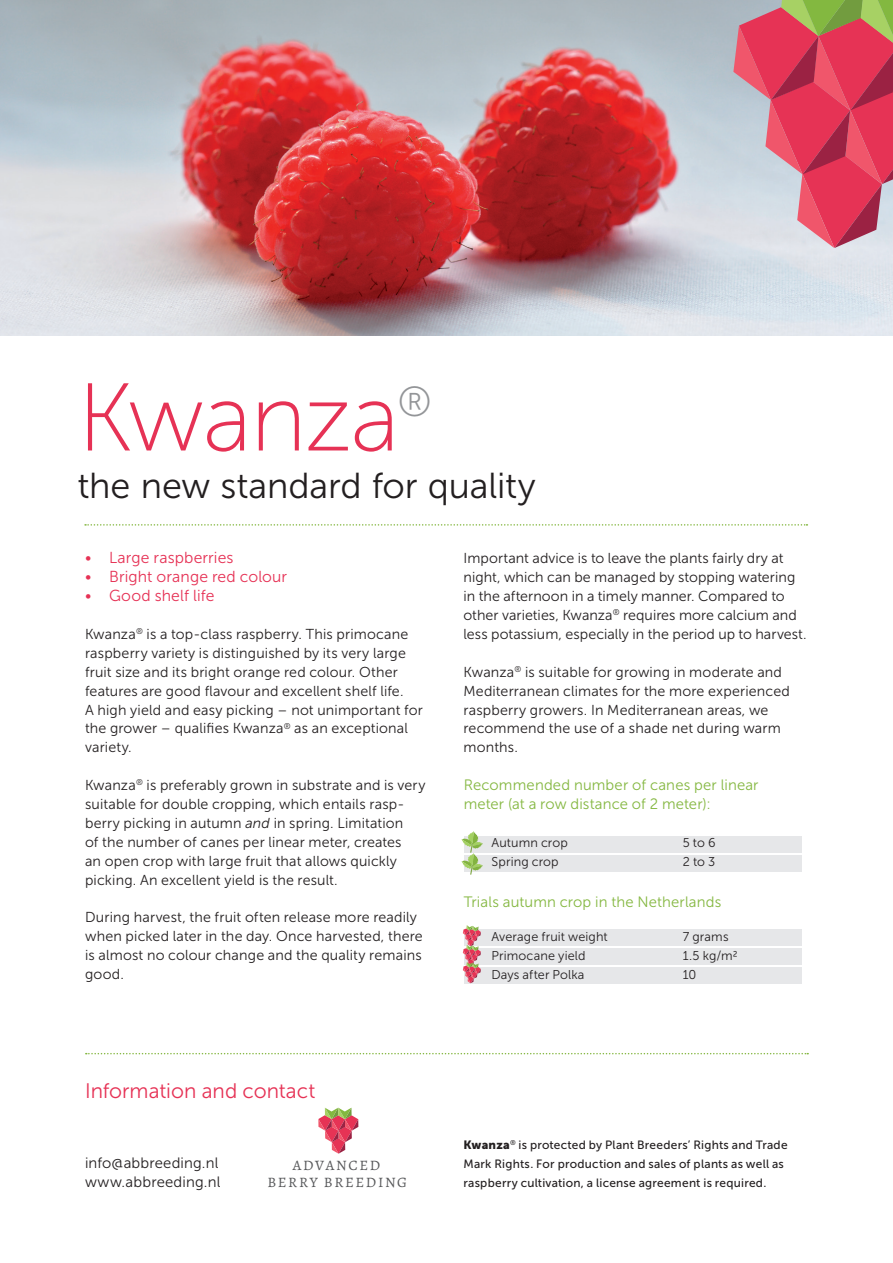
<style>
.page{position:relative;width:893px;height:1263px;background:#fff}
.page>*{position:absolute;margin:0;border:0;box-sizing:border-box;transform-origin:0 0}
.t1{font:96px "Museo Sans 100";letter-spacing:-.02em;color:#e63255}
.t2{font:42px "Museo Sans 100";color:#939598}
.t3{font:36px "Museo Sans 300";letter-spacing:-.005em;color:#231f20}
.Platte_tekst{font:21px "Museo Sans 300";color:#e63255}
.Platte_tekst-2{font:15.9px "Museo Sans 300";letter-spacing:.01em;color:#e63255}
.Platte_tekst-3{font:15px/18.9px "Museo Sans 300";letter-spacing:.01em;color:#84b740}
.Platte_tekst-4{font:15px "Museo Sans 300";letter-spacing:.01em;color:#231f20}
.Platte_tekst-5{font:14.4px/18.9px "Museo Sans 300";letter-spacing:.01em;color:#231f20}
.t4{font:14.4px/17.2px "Alegreya SC";letter-spacing:.11em;color:#57585a;text-align:center}
.Platte_tekst-6{font:12.75px "Museo Sans 300";letter-spacing:.01em;color:#231f20}
.Platte_tekst-7{font:12px/18.9px "Museo Sans 500";letter-spacing:.02em;color:#231f20}
.s1{font-style:italic}
.s2{font-family:"Museo Sans 900"}
</style>
<div class="page">
<img style="left:0;top:0;width:893px;height:336px">
<svg style="left:85px;top:524px;width:722px;height:2px"></svg>
<svg style="left:86px;top:1053px;width:722px;height:1px"></svg>
<svg style="left:733px;top:0;width:160px;height:248px"></svg>
<div style="left:464px;top:836px;width:337px;height:17px;background:#e6e7e9"></div>
<div style="left:464px;top:855px;width:337px;height:16px;background:#e6e7e9"></div>
<div style="left:464px;top:929px;width:337px;height:17px;background:#e6e7e9"></div>
<div style="left:464px;top:948px;width:337px;height:16px;background:#e6e7e9"></div>
<div style="left:464px;top:967px;width:337px;height:16px;background:#e6e7e9"></div>
<svg style="left:463px;top:925px;width:18px;height:58px"></svg>
<svg style="left:461px;top:831px;width:22px;height:44px"></svg>
<svg style="left:318px;top:1107px;width:40px;height:47px"></svg>
<p class="t1" style="left:78px;top:367px;width:323px">Kwanza</p>
<p class="t2" style="left:397px;top:379px;width:37px">®</p>
<p class="t3" style="left:78px;top:466px;width:460px">the new standard for quality</p>
<p class="Platte_tekst-2" style="left:85px;top:549px;width:150px">• Large raspberries</p>
<p class="Platte_tekst-2" style="left:85px;top:568px;width:204px">• Bright orange red colour</p>
<p class="Platte_tekst-2" style="left:85px;top:587px;width:131px">• Good shelf life</p>
<p class="Platte_tekst-5" style="left:85px;top:625px;width:339px">Kwanza<sup>®</sup> is a top-class raspberry. This primocane raspberry variety is distinguished by its very large fruit size and its bright orange red colour. Other features are good flavour and excellent shelf life.<br>A high yield and easy picking – not unimportant for the grower – qualifies Kwanza<sup>®</sup> as an exceptional variety.</p>
<p class="Platte_tekst-5" style="left:85px;top:776px;width:342px">Kwanza<sup>®</sup> is preferably grown in substrate and is very suitable for double cropping, which entails rasp&shy;berry picking in autumn <span class="s1">and</span> in spring. Limitation<br>of the number of canes per linear meter, creates<br>an open crop with large fruit that allows quickly picking. An excellent yield is the result.</p>
<p class="Platte_tekst-5" style="left:85px;top:908px;width:339px">During harvest, the fruit often release more readily when picked later in the day. Once harvested, there is almost no colour change and the quality remains good.</p>
<p class="Platte_tekst-5" style="left:463px;top:549px;width:345px">Important advice is to leave the plants fairly dry at night, which can be managed by stopping watering in the afternoon in a timely manner. Compared to other varieties, Kwanza<sup>®</sup> requires more calcium and less potassium, especially in the period up to harvest.</p>
<p class="Platte_tekst-5" style="left:463px;top:662px;width:328px">Kwanza<sup>®</sup> is suitable for growing in moderate and Mediterranean climates for the more experienced raspberry growers. In Mediterranean areas, we recommend the use of a shade net during warm months.</p>
<p class="Platte_tekst-3" style="left:464px;top:776px;width:296px">Recommended number of canes per linear meter (at a row distance of 2 meter):</p>
<p class="Platte_tekst-6" style="left:491px;top:835px;width:78px">Autumn crop</p>
<p class="Platte_tekst-6" style="left:683px;top:835px;width:34px">5 to 6</p>
<p class="Platte_tekst-6" style="left:491px;top:854px;width:69px">Spring crop</p>
<p class="Platte_tekst-6" style="left:683px;top:854px;width:34px">2 to 3</p>
<p class="Platte_tekst-3" style="left:464px;top:892px;width:259px">Trials autumn crop in the Netherlands</p>
<p class="Platte_tekst-6" style="left:491px;top:930px;width:118px">Average fruit weight</p>
<p class="Platte_tekst-6" style="left:683px;top:930px;width:47px">7 grams</p>
<p class="Platte_tekst-6" style="left:491px;top:949px;width:96px">Primocane yield</p>
<p class="Platte_tekst-6" style="left:683px;top:949px;width:56px">1.5 kg/m2</p>
<p class="Platte_tekst-6" style="left:491px;top:968px;width:94px">Days after Polka</p>
<p class="Platte_tekst-6" style="left:683px;top:968px;width:15px">10</p>
<p class="Platte_tekst" style="left:85px;top:1079px;width:232px">Information and contact</p>
<p class="Platte_tekst-4" style="left:85px;top:1155px;width:135px">info@abbreeding.nl</p>
<p class="Platte_tekst-4" style="left:85px;top:1174px;width:137px">www.abbreeding.nl</p>
<p class="t4" style="left:267px;top:1156px;width:141px">ADVANCED<br>BERRY BREEDING</p>
<p class="Platte_tekst-7" style="left:463px;top:1136px;width:326px"><span class="s2">Kwanza</span><sup>®</sup> is protected by Plant Breeders’ Rights and Trade<br>Mark Rights. For production and sales of plants as well as raspberry cultivation, a license agreement is required.</p>
</div>
